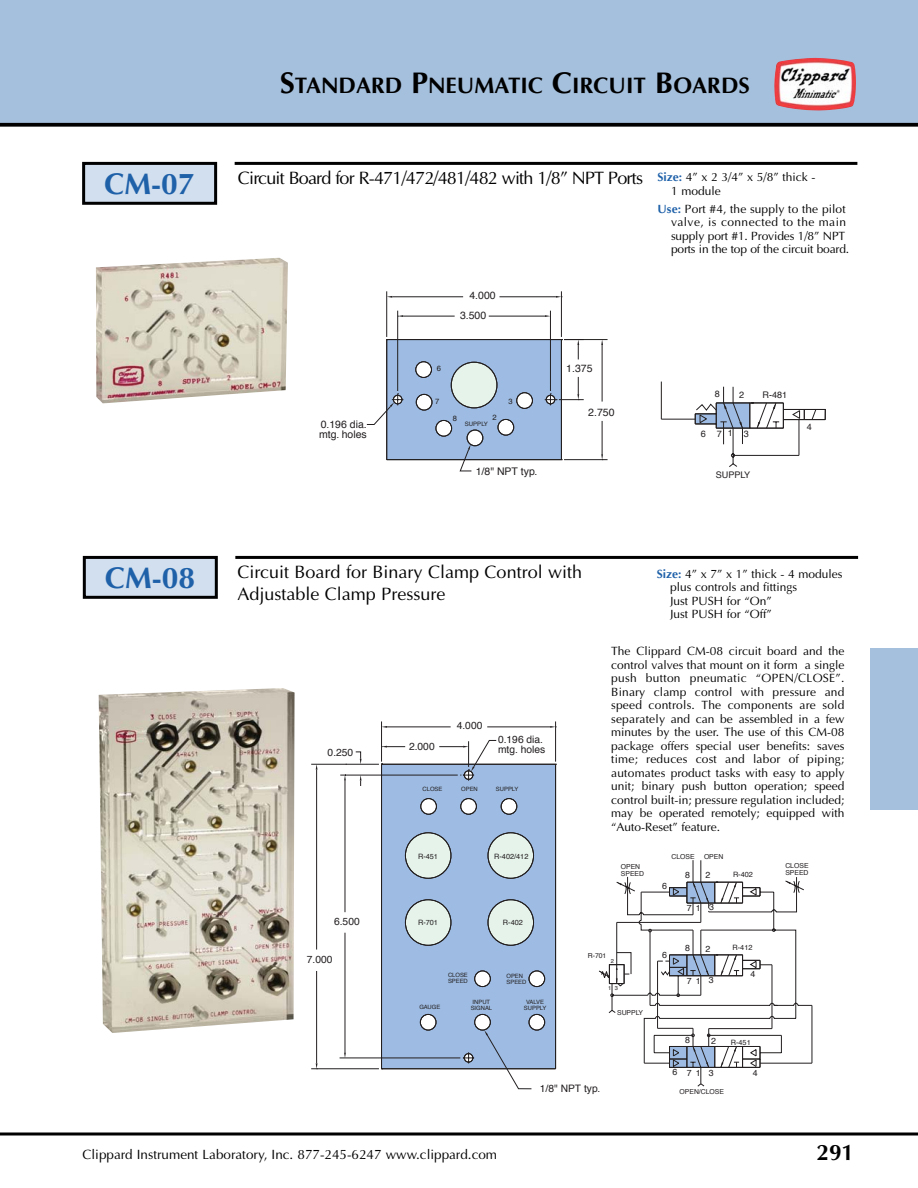
<style>
.page{position:relative;width:918px;height:1188px;background:#fff}
.page>*{position:absolute;margin:0;border:0;box-sizing:border-box;transform-origin:0 0}
.t1{font:700 30px "Optima";color:#1f61a9}
.t2{font:700 22.5px "Optima";color:#000}
.t3{font:18px/21.9px "Optima";color:#000}
.t4{font:18px "Optima";letter-spacing:-.045em;color:#000}
.t5{font:13.5px "Optima";color:#000}
.t6{font:12px/13.5px "Optima";color:#000}
.t7{font:10.5px/20px "Helvetica";color:#231f20}
.t8{font:10.2px "Helvetica";color:#231f20}
.t9{font:9.15px "Helvetica";color:#231f20}
.t10{font:8.85px "Helvetica";color:#231f20}
.t11{font:7.5px "Helvetica";color:#231f20}
.t12{font:7.35px "Helvetica";color:#231f20}
.t13{font:6.9px/6.9px "Helvetica";color:#231f20}
.t14{font:6px "Helvetica";color:#231f20}
.t15{font:5.85px/5.8px "Helvetica";color:#231f20}
.t16{font:5.7px "Helvetica";color:#231f20}
.s1{font-size:30px}
.s2{font-weight:700;color:#1f61a9}
</style>
<div class="page">
<div style="left:0;top:0;width:918px;height:124px;background:#a5c0dd"></div>
<svg style="left:0;top:1132px;width:918px;height:4px;background:#3f3f3f"></svg>
<svg style="left:0;top:123px;width:918px;height:4px;background:#171717"></svg>
<div style="left:871px;top:648px;width:47px;height:162px;background:#a5c0dd"></div>
<img style="left:774px;top:58px;width:82px;height:53px">
<hr style="left:386px;top:291px;width:1px;height:46px;background:#231f20">
<hr style="left:561px;top:291px;width:1px;height:46px;background:#231f20">
<svg style="left:366px;top:296px;width:371px;height:171px"></svg>
<svg style="left:386px;top:339px;width:440px;height:121px"></svg>
<hr style="left:235px;top:162px;width:622px;height:3px;background:#000">
<div style="left:84px;top:163px;width:132px;height:40px;background:#d2dfee"></div>
<div style="left:82px;top:162px;width:135px;height:43px;border:3px solid #000"></div>
<img style="left:96px;top:258px;width:192px;height:145px">
<svg style="left:311px;top:764px;width:394px;height:323px"></svg>
<svg style="left:316px;top:764px;width:2px;height:6px"></svg>
<svg style="left:316px;top:1063px;width:2px;height:7px"></svg>
<hr style="left:381px;top:721px;width:1px;height:41px;background:#231f20">
<hr style="left:555px;top:721px;width:1px;height:41px;background:#231f20">
<svg style="left:599px;top:877px;width:213px;height:207px"></svg>
<svg style="left:339px;top:740px;width:193px;height:349px"></svg>
<svg style="left:381px;top:764px;width:380px;height:305px"></svg>
<hr style="left:235px;top:556px;width:623px;height:3px;background:#000">
<div style="left:84px;top:557px;width:132px;height:40px;background:#d2dfee"></div>
<div style="left:83px;top:556px;width:135px;height:43px;border:3px solid #000"></div>
<img style="left:99px;top:688px;width:196px;height:345px">
<h2 class="t2" style="left:280px;top:76px;width:472px"><span class="s1">S</span>TANDARD <span class="s1">P</span>NEUMATIC <span class="s1">C</span>IRCUIT <span class="s1">B</span>OARDS</h2>
<h1 class="t1" style="left:105px;top:171px;width:92px">CM-07</h1>
<h3 class="t4" style="left:238px;top:171px;width:407px">Circuit Board for R-471/472/481/482 with 1/8” NPT Ports</h3>
<p class="t7" style="left:460px;top:287px;width:37px;text-indent:9px">4.000<br>3.500</p>
<p class="t6" style="left:671px;top:171px;width:146px;text-indent:-13px"><span class="s2">Size:</span> 4” x 2 3/4” x 5/8” thick -<br>1 module</p>
<p class="t6" style="left:671px;top:203px;width:180px;text-indent:-14px"><span class="s2">Use:</span> Port #4, the supply to the pilot valve, is connected to the main supply port #1. Provides 1/8” NPT ports in the top of the circuit board.</p>
<p class="t11" style="left:437px;top:365px;width:6px">6</p>
<p class="t11" style="left:435px;top:398px;width:6px">7</p>
<p class="t11" style="left:453px;top:415px;width:6px">8</p>
<p class="t11" style="left:492px;top:415px;width:6px">2</p>
<p class="t7" style="left:319px;top:420px;width:49px;line-height:10.5px">0.196 dia. mtg. holes</p>
<p class="t14" style="left:465px;top:421px;width:25px">SUPPLY</p>
<p class="t11" style="left:509px;top:398px;width:6px">3</p>
<p class="t7" style="left:476px;top:462px;width:63px">1/8" NPT typ.</p>
<p class="t7" style="left:566px;top:359px;width:28px">1.375</p>
<p class="t7" style="left:588px;top:404px;width:28px">2.750</p>
<p class="t9" style="left:715px;top:390px;width:7px">8</p>
<p class="t9" style="left:739px;top:391px;width:7px">2</p>
<p class="t9" style="left:701px;top:430px;width:49px">6713</p>
<p class="t9" style="left:763px;top:391px;width:26px">R-481</p>
<p class="t9" style="left:716px;top:471px;width:36px">SUPPLY</p>
<p class="t9" style="left:807px;top:423px;width:7px">4</p>
<h1 class="t1" style="left:105px;top:565px;width:92px">CM-08</h1>
<h3 class="t3" style="left:237px;top:563px;width:346px">Circuit Board for Binary Clamp Control with<br>Adjustable Clamp Pressure</h3>
<p class="t6" style="left:670px;top:568px;width:174px;text-indent:-14px"><span class="s2">Size:</span> 4” x 7” x 1” thick - 4 modules plus controls and fittings<br>Just PUSH for “On”<br>Just PUSH for “Off”</p>
<p class="t8" style="left:457px;top:722px;width:27px">4.000</p>
<p class="t8" style="left:498px;top:735px;width:47px">0.196 dia.</p>
<p class="t8" style="left:409px;top:742px;width:27px">2.000</p>
<p class="t8" style="left:328px;top:748px;width:27px">0.250</p>
<p class="t8" style="left:498px;top:746px;width:49px">mtg. holes</p>
<p class="t15" style="left:423px;top:786px;width:21px">CLOSE</p>
<p class="t15" style="left:461px;top:786px;width:18px">OPEN</p>
<p class="t15" style="left:496px;top:786px;width:24px">SUPPLY</p>
<p class="t8" style="left:334px;top:918px;width:27px">6.500</p>
<p class="t8" style="left:307px;top:955px;width:27px">7.000</p>
<p class="t12" style="left:418px;top:854px;width:21px">R-451</p>
<p class="t12" style="left:494px;top:854px;width:36px">R-402/412</p>
<p class="t12" style="left:418px;top:920px;width:21px">R-701</p>
<p class="t12" style="left:503px;top:920px;width:21px">R-402</p>
<p class="t15" style="left:448px;top:973px;width:21px">CLOSE<br>SPEED</p>
<p class="t15" style="left:507px;top:973px;width:21px">OPEN<br>SPEED</p>
<p class="t15" style="left:419px;top:1004px;width:22px">GAUGE</p>
<p class="t15" style="left:471px;top:1000px;width:23px;text-align:center">INPUT<br>SIGNAL</p>
<p class="t15" style="left:524px;top:999px;width:24px;text-align:center">VALVE<br>SUPPLY</p>
<p class="t6" style="left:611px;top:646px;width:235px;text-align:justify">The Clippard CM-08 circuit board and the control valves that mount on it form a single push button pneumatic “OPEN/CLOSE”.<br>Binary clamp control with pressure and speed controls. The components are sold separately and can be assembled in a few minutes by the user. The use of this CM-08 package offers special user benefits: saves time; reduces cost and labor of piping; automates product tasks with easy to apply unit; binary push button operation; speed control built-in; pressure regulation included; may be operated remotely; equipped with “Auto-Reset” feature.</p>
<p class="t13" style="left:621px;top:863px;width:25px">OPEN<br>SPEED</p>
<p class="t13" style="left:588px;top:953px;width:20px">R-701</p>
<p class="t16" style="left:611px;top:958px;width:5px">2</p>
<p class="t16" style="left:608px;top:985px;width:11px">1 3</p>
<p class="t13" style="left:617px;top:1009px;width:28px">SUPPLY</p>
<p class="t13" style="left:671px;top:854px;width:25px">CLOSE</p>
<p class="t13" style="left:704px;top:854px;width:21px">OPEN</p>
<p class="t10" style="left:662px;top:882px;width:6px">6</p>
<p class="t10" style="left:662px;top:952px;width:6px">6</p>
<p class="t10" style="left:685px;top:871px;width:6px">8</p>
<p class="t10" style="left:706px;top:872px;width:6px">2</p>
<p class="t10" style="left:687px;top:904px;width:29px">71 3</p>
<p class="t10" style="left:685px;top:944px;width:6px">8</p>
<p class="t10" style="left:705px;top:945px;width:6px">2</p>
<p class="t10" style="left:687px;top:977px;width:29px">71 3</p>
<p class="t12" style="left:733px;top:872px;width:21px">R-402</p>
<p class="t13" style="left:785px;top:863px;width:25px">CLOSE<br>SPEED</p>
<p class="t12" style="left:733px;top:944px;width:21px">R-412</p>
<p class="t10" style="left:751px;top:971px;width:6px">4</p>
<p class="t10" style="left:673px;top:1068px;width:6px">6</p>
<p class="t10" style="left:685px;top:1036px;width:6px">8</p>
<p class="t10" style="left:711px;top:1037px;width:6px">2</p>
<p class="t10" style="left:687px;top:1069px;width:29px">71 3</p>
<p class="t12" style="left:731px;top:1039px;width:21px">R-451</p>
<p class="t10" style="left:753px;top:1070px;width:6px">4</p>
<p class="t8" style="left:540px;top:1084px;width:62px">1/8" NPT typ.</p>
<p class="t13" style="left:680px;top:1089px;width:46px">OPEN/CLOSE</p>
<p class="t5" style="left:82px;top:1149px;width:416px">Clippard Instrument Laboratory, Inc. 877-245-6247 www.clippard.com</p>
<h2 class="t2" style="left:817px;top:1143px;width:39px">291</h2>
</div>
